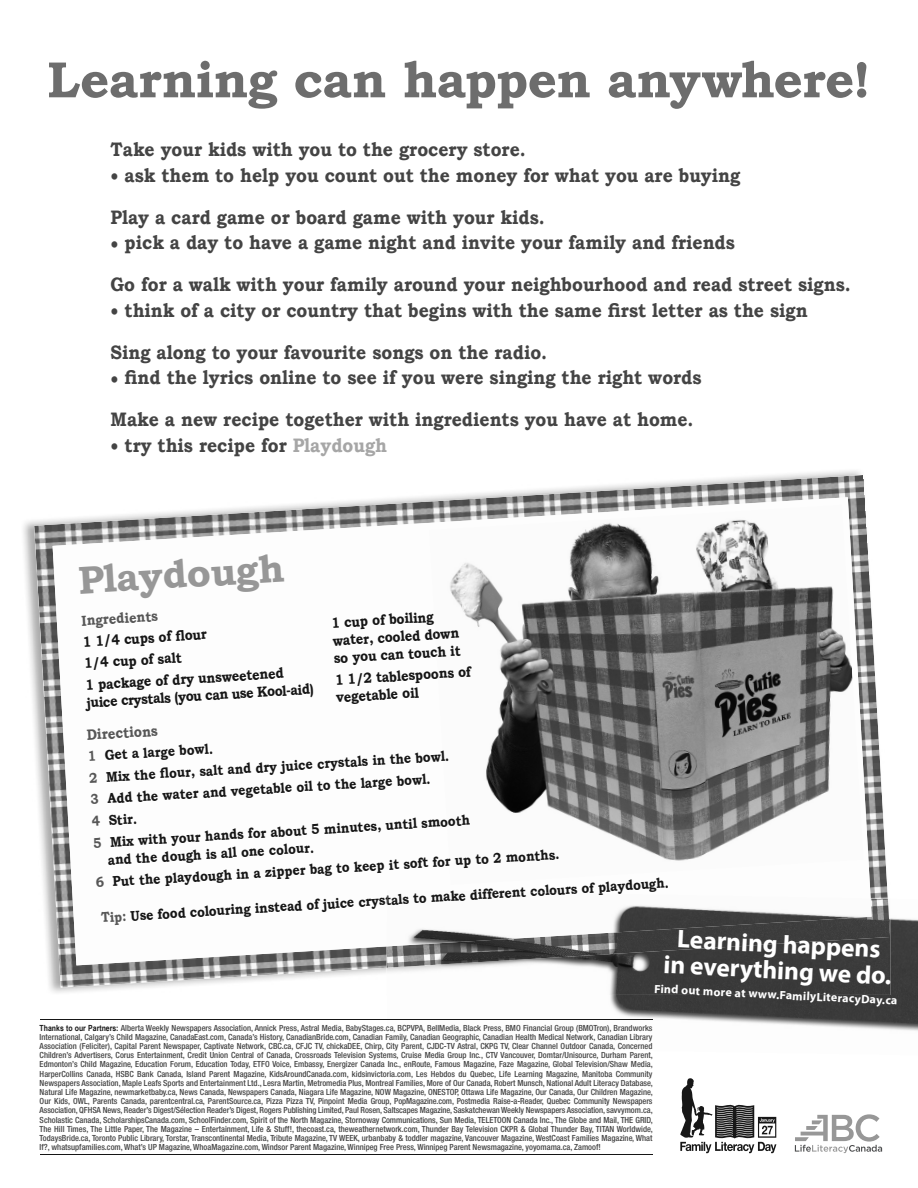
<style>
.page{position:relative;width:918px;height:1188px;background:#fff}
.page>*{position:absolute;margin:0;border:0;box-sizing:border-box;transform-origin:0 0}
.t1{font:700 51px "Bookman Old Style";letter-spacing:-.01em;color:#6d6d6d}
.t2{font:700 39px "Bookman Old Style";color:#979797}
.t3{font:700 25.5px/26.2px "Myriad Pro";color:#fff;text-align:center}
.t4{font:700 19.5px/42px "Bookman Old Style";color:#444;scale:.9 1}
.t5{font:700 15px "Bookman Old Style";color:#575757;scale:.88 1}
.t6{font:700 14.55px/21.9px "Bookman Old Style";color:#161616;scale:.88 1}
.t7{font:700 14.55px "Bookman Old Style";color:#575757;scale:.88 1}
.t8{font:700 14.25px/21.6px "Bookman Old Style";color:#161616;scale:.88 1}
.t9{font:700 12px "Myriad Pro";color:#fff}
.t10{font:500 condensed 8.4px/9.1px "Helvetica Neue";color:#444;text-align:justify}
.s1{color:#a6a6a6}
.s2{color:#575757}
.s3{font-family:"Arial Narrow";font-weight:700;font-stretch:normal;color:#161616}
</style>
<div class="page">
<img style="left:34px;top:475px;width:854px;height:513px">
<svg style="left:53px;top:497px;width:819px;height:468px"></svg>
<img style="left:429px;top:507px;width:361px;height:327px">
<img style="left:790px;top:505px;width:74px;height:358px">
<img style="left:447px;top:812px;width:365px;height:73px">
<img style="left:435px;top:627px;width:25px;height:15px">
<img style="left:436px;top:645px;width:25px;height:15px">
<img style="left:437px;top:666px;width:36px;height:16px">
<img style="left:610px;top:918px;width:308px;height:113px">
<img style="left:387px;top:968px;width:503px;height:27px">
<img style="left:387px;top:898px;width:503px;height:70px">
<img style="left:387px;top:890px;width:485px;height:56px">
<img style="left:387px;top:891px;width:233px;height:17px">
<hr style="left:40px;top:1019px;width:612px;height:1px;background:#161616">
<hr style="left:40px;top:1154px;width:612px;height:1px;background:#161616">
<svg style="left:680px;top:1078px;width:97px;height:75px"></svg>
<svg style="left:795px;top:1114px;width:87px;height:39px"></svg>
<h1 class="t1" style="left:47px;top:49px;width:825px">Learning can happen anywhere!</h1>
<h3 class="t4" style="left:111px;top:129px;width:463px">Take your kids with you to the grocery store.</h3>
<h3 class="t4" style="left:111px;top:154px;width:701px">• ask them to help you count out the money for what you are buying<br>Play a card game or board game with your kids.</h3>
<h3 class="t4" style="left:111px;top:222px;width:824px">• pick a day to have a game night and invite your family and friends<br>Go for a walk with your family around your neighbourhood and read street signs.</h3>
<h3 class="t4" style="left:111px;top:289px;width:776px">• think of a city or country that begins with the same first letter as the sign<br>Sing along to your favourite songs on the radio.</h3>
<h3 class="t4" style="left:111px;top:357px;width:658px">• find the lyrics online to see if you were singing the right words<br>Make a new recipe together with ingredients you have at home.</h3>
<h3 class="t4" style="left:111px;top:424px;width:309px">• try this recipe for <span class="s1">Playdough</span></h3>
<h2 class="t2" style="left:76px;top:558px;width:208px;rotate:-4deg">Playdough</h2>
<h3 class="t7" style="left:81px;top:612px;width:88px;rotate:-4deg">Ingredients</h3>
<h3 class="t6" style="left:82px;top:631px;width:227px;rotate:-4deg">1 1/4 cups of fl our<br>1/4 cup of salt<br>1 package of dry unsweetened</h3>
<h3 class="t6" style="left:86px;top:692px;width:260px;rotate:-4deg">juice crystals (you can use Kool-aid)</h3>
<h3 class="t6" style="left:331px;top:614px;width:146px;line-height:17.7px;rotate:-4deg">1 cup of boiling water, cooled down so you can touch it</h3>
<h3 class="t6" style="left:334px;top:672px;width:156px;line-height:17.4px;rotate:-4deg">1 1/2 tablespoons of vegetable oil</h3>
<h3 class="t5" style="left:86px;top:726px;width:82px;rotate:-3deg">Directions</h3>
<h3 class="t8" style="left:87px;top:746px;width:412px;rotate:-4deg"><span class="s2">1</span> Get a large bowl.<br><span class="s2">2</span> Mix the fl our, salt and dry juice crystals in the bowl.<br><span class="s2">3</span> Add the water and vegetable oil to the large bowl.<br><span class="s2">4</span> Stir.</h3>
<h3 class="t8" style="left:106px;top:835px;width:415px;line-height:17.4px;text-indent:-13px;rotate:-4deg"><span class="s2">5</span> Mix with your hands for about 5 minutes, until smooth and the dough is all one colour.</h3>
<h3 class="t8" style="left:95px;top:874px;width:530px;rotate:-4deg"><span class="s2">6</span> Put the playdough in a zipper bag to keep it soft for up to 2 months.</h3>
<h3 class="t8" style="left:609px;top:876px;width:68px;rotate:-4deg">a dough.</h3>
<h3 class="t8" style="left:385px;top:890px;width:274px;rotate:-4deg">tals to make different colours of pl y</h3>
<h3 class="t8" style="left:100px;top:908px;width:325px;rotate:-4deg"><span class="s2">Tip:</span> Use food colouring instead of juice crys</h3>
<h3 class="t3" style="left:666px;top:927px;width:230px;rotate:3deg">Learning happens in everything we do.</h3>
<h3 class="t9" style="left:655px;top:984px;width:245px;rotate:3deg">Find out more at www.FamilyLiteracyDay.ca</h3>
<p class="t10" style="left:40px;top:1024px;width:615px"><span class="s3">Thanks to our Partners:</span> Alberta Weekly Newspapers Association, Annick Press, Astral Media, BabyStages.ca, BCPVPA, BellMedia, Black Press, BMO Financial Group (BMOTron), Brandworks International, Calgary’s Child Magazine, CanadaEast.com, Canada’s History, CanadianBride.com, Canadian Family, Canadian Geographic, Canadian Health Medical Network, Canadian Library Association (Feliciter), Capital Parent Newspaper, Captivate Network, CBC.ca, CFJC TV, chickaDEE, Chirp, City Parent, CJDC-TV Astral, CKPG TV, Clear Channel Outdoor Canada, Concerned Children’s Advertisers, Corus Entertainment, Credit Union Central of Canada, Crossroads Television Systems, Cruise Media Group Inc., CTV Vancouver, Domtar/Unisource, Durham Parent, Edmonton’s Child Magazine, Education Forum, Education Today, ETFO Voice, Embassy, Energizer Canada Inc., enRoute, Famous Magazine, Faze Magazine, Global Television/Shaw Media, HarperCollins Canada, HSBC Bank Canada, Island Parent Magazine, KidsAroundCanada.com, kidsinvictoria.com, Les Hebdos du Quebec, Life Learning Magazine, Manitoba Community Newspapers Association, Maple Leafs Sports and Entertainment Ltd., Lesra Martin, Metromedia Plus, Montreal Families, More of Our Canada, Robert Munsch, National Adult Literacy Database, Natural Life Magazine, newmarketbaby.ca, News Canada, Newspapers Canada, Niagara Life Magazine, NOW Magazine, ONESTOP, Ottawa Life Magazine, Our Canada, Our Children Magazine, Our Kids, OWL, Parents Canada, parentcentral.ca, ParentSource.ca, Pizza Pizza TV, Pinpoint Media Group, PopMagazine.com, Postmedia Raise-a-Reader, Quebec Community Newspapers Association, QFHSA News, Reader’s Digest/Sélection Reader’s Digest, Rogers Publishing Limited, Paul Rosen, Saltscapes Magazine, Saskatchewan Weekly Newspapers Association, savvymom.ca, Scholastic Canada, ScholarshipsCanada.com, SchoolFinder.com, Spirit of the North Magazine, Stornoway Communications, Sun Media, TELETOON Canada Inc., The Globe and Mail, THE GRID, The Hill Times, The Little Paper, The Magazine – Entertainment, Life &amp; Stuff!, thecoast.ca, theweathernetwork.com, Thunder Bay Television CKPR &amp; Global Thunder Bay, TITAN Worldwide, TodaysBride.ca, Toronto Public Library, Torstar, Transcontinental Media, Tribute Magazine, TV WEEK, urbanbaby &amp; toddler magazine, Vancouver Magazine, WestCoast Families Magazine, What If?, whatsupfamilies.com, What’s UP Magazine, WhoaMagazine.com, Windsor Parent Magazine, Winnipeg Free Press, Winnipeg Parent Newsmagazine, yoyomama.ca, Zamoof!</p>
</div>
